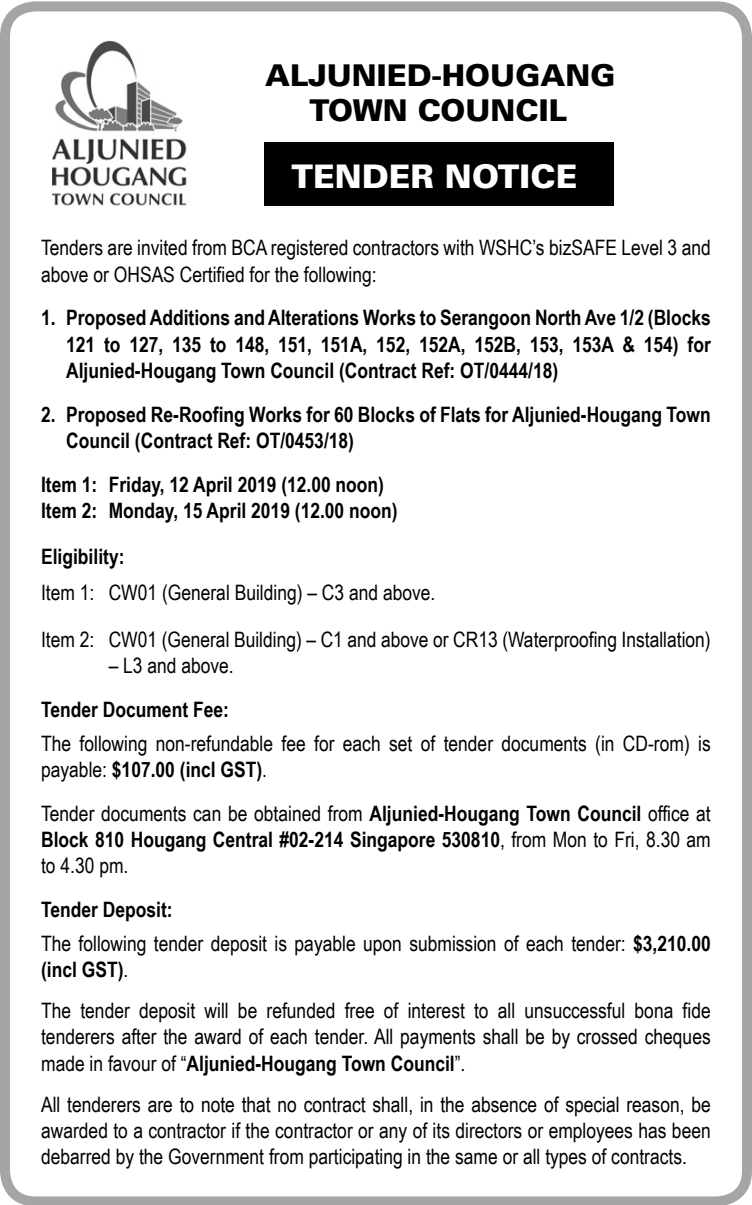
<style>
.page{position:relative;width:752px;height:1205px;background:#fff}
.page>*{position:absolute;margin:0;border:0;box-sizing:border-box;transform-origin:0 0}
.t1{font:900 32.5px "Univers";color:#fff}
.t2{font:900 30px/35px "Univers";color:#000;text-align:center}
.t3{font:21.25px/26.2px "Arial Narrow";color:#000}
.t4{font:700 21.25px/26.2px "Arial Narrow";color:#000;text-align:justify}
.s1{font-weight:700}
.s2{font-weight:400}
</style>
<div class="page">
<div style="left:0;top:1px;width:751px;height:1204px;border:10px solid #a5a5a5;border-radius:30px"></div>
<div style="left:264px;top:142px;width:350px;height:64px;background:#000"></div>
<img style="left:52px;top:40px;width:135px;height:166px">
<h2 class="t2" style="left:265px;top:60px;width:351px">ALJUNIED-HOUGANG<br>TOWN COUNCIL</h2>
<h1 class="t1" style="left:291px;top:165px;width:287px">TENDER NOTICE</h1>
<p class="t3" style="left:41px;top:235px;width:670px">Tenders are invited from BCA registered contractors with WSHC’s bizSAFE Level 3 and above or OHSAS Certified for the following:</p>
<p class="t4" style="left:66px;top:305px;width:646px;text-indent:-25px">1. Proposed Additions and Alterations Works to Serangoon North Ave 1/2 (Blocks 121 to 127, 135 to 148, 151, 151A, 152, 152A, 152B, 153, 153A &amp; 154) for Aljunied-Hougang Town Council (Contract Ref: OT/0444/18)</p>
<p class="t4" style="left:66px;top:401px;width:645px;text-indent:-25px">2. Proposed Re-Roofing Works for 60 Blocks of Flats for Aljunied-Hougang Town<br>Council (Contract Ref: OT/0453/18)</p>
<p class="t4" style="left:41px;top:471px;width:358px">Item 1: Friday, 12 April 2019 (12.00 noon)<br>Item 2: Monday, 15 April 2019 (12.00 noon)</p>
<p class="t4" style="left:41px;top:543px;width:85px">Eligibility:</p>
<p class="t3" style="left:41px;top:570px;width:670px;line-height:46.2px">Item 1: CW01 (General Building) – C3 and above.<br>Item 2: CW01 (General Building) – C1 and above or CR13 (Waterproofing Installation)</p>
<p class="t3" style="left:109px;top:652px;width:126px">– L3 and above.</p>
<p class="t4" style="left:41px;top:696px;width:189px">Tender Document Fee:</p>
<p class="t3" style="left:41px;top:730px;width:670px">The following non-refundable fee for each set of tender documents (in CD-rom) is payable: <span class="s1">$107.00 (incl GST)</span>.</p>
<p class="t4" style="left:41px;top:800px;width:670px"><span class="s2">Tender documents can be obtained from</span> Aljunied-Hougang Town Council <span class="s2">office at </span>Block 810 Hougang Central #02-214 Singapore 530810<span class="s2">, from Mon to Fri, 8.30 am to 4.30 pm.</span></p>
<p class="t3" style="left:41px;top:892px;width:670px;line-height:33.8px"><span class="s1">Tender Deposit:<br></span>The following tender deposit is payable upon submission of each tender: <span class="s1">$3,210.00</span></p>
<p class="t3" style="left:41px;top:948px;width:670px;line-height:41.2px"><span class="s1">(incl GST)</span>.<br>The tender deposit will be refunded free of interest to all unsuccessful bona fide</p>
<p class="t3" style="left:41px;top:1023px;width:670px">tenderers after the award of each tender. All payments shall be by crossed cheques made in favour of “<span class="s1">Aljunied-Hougang Town Council</span>”.</p>
<p class="t3" style="left:41px;top:1091px;width:670px;text-align:justify">All tenderers are to note that no contract shall, in the absence of special reason, be awarded to a contractor if the contractor or any of its directors or employees has been debarred by the Government from participating in the same or all types of contracts.</p>
</div>
